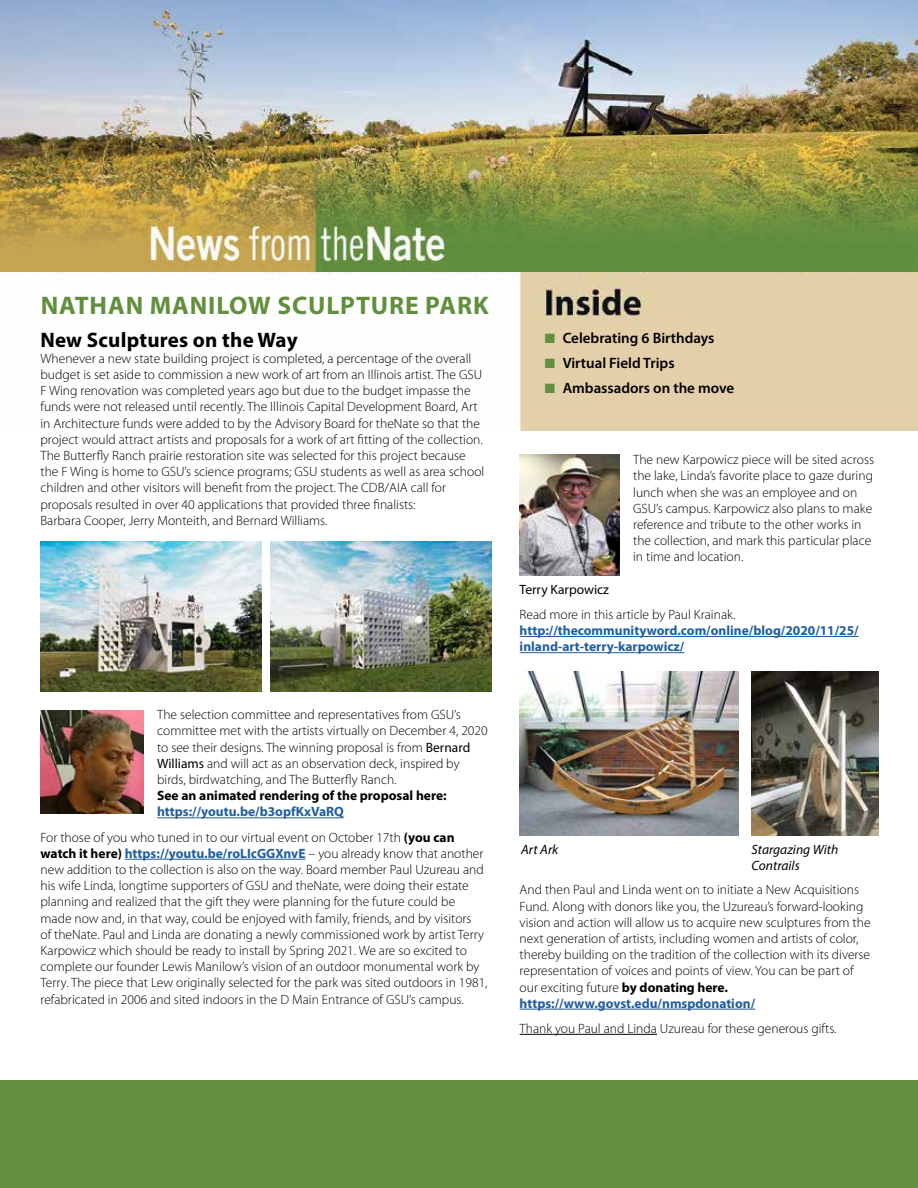
<style>
.page{position:relative;width:918px;height:1188px;background:#fff}
.page>*{position:absolute;margin:0;border:0;box-sizing:border-box;transform-origin:0 0}
.t1{font:700 25.5px "Myriad Pro";letter-spacing:.035em;color:#628f3e}
.t2{font:700 21px "Myriad Pro";letter-spacing:.01em;color:#000}
.t3{font:600 15px "Myriad Pro";color:#000}
.t4{font:300 13.5px/16.2px "Myriad Pro";color:#000}
.t5{font:700 13.5px/16.2px "Myriad Pro";color:#215e9e}
.t6{font:700 13.5px "Myriad Pro";color:#000}
.t7{font:italic 13.5px/16.2px "Myriad Pro";color:#000}
.t8{font:13.5px "Myriad Pro";color:#000}
.s1{font-weight:400}
.s2{font-weight:700;color:#215e9e}
.s3{font-weight:700}
.s4{color:#628f3e}
</style>
<div class="page">
<hr style="left:520px;top:636px;width:339px;height:1px;background:#215e9e">
<hr style="left:520px;top:652px;width:164px;height:1px;background:#215e9e">
<hr style="left:520px;top:1009px;width:235px;height:1px;background:#215e9e">
<hr style="left:520px;top:1034px;width:137px;height:1px;background:#000">
<img style="left:0;top:0;width:918px;height:431px">
<div style="left:0;top:1080px;width:918px;height:108px;background:#628f3e"></div>
<img style="left:0;top:158px;width:918px;height:113px">
<hr style="left:157px;top:817px;width:187px;height:1px;background:#215e9e">
<hr style="left:125px;top:859px;width:181px;height:1px;background:#215e9e">
<img style="left:40px;top:541px;width:221px;height:150px">
<img style="left:270px;top:541px;width:221px;height:150px">
<img style="left:40px;top:711px;width:104px;height:103px">
<img style="left:520px;top:454px;width:100px;height:122px">
<img style="left:520px;top:672px;width:218px;height:164px">
<img style="left:752px;top:672px;width:127px;height:164px">
<h1 class="t1" style="left:41px;top:289px;width:449px">NATHAN MANILOW SCULPTURE PARK</h1>
<h2 class="t2" style="left:40px;top:326px;width:259px">New Sculptures on the Way</h2>
<p class="t4" style="left:40px;top:350px;width:445px">Whenever a new state building project is completed, a percentage of the overall budget is set aside to commission a new work of art from an Illinois artist. The GSU F Wing renovation was completed years ago but due to the budget impasse the funds were not released until recently. The Illinois Capital Development Board, Art in Architecture funds were added to by the Advisory Board for theNate so that the project would attract artists and proposals for a work of art fitting of the collection.<br>The Butterfly Ranch prairie restoration site was selected for this project because the F Wing is home to GSU’s science programs; GSU students as well as area school children and other visitors will benefit from the project. The CDB/AIA call for proposals resulted in over 40 applications that provided three finalists:<br>Barbara Cooper, Jerry Monteith, and Bernard Williams.</p>
<p class="t4" style="left:157px;top:707px;width:332px">The selection committee and representatives from GSU’s committee met with the artists virtually on December 4, 2020 to see their designs. The winning proposal is from <span class="s1">Bernard Williams</span> and will act as an observation deck, inspired by birds, birdwatching, and The Butterfly Ranch.</p>
<p class="t6" style="left:157px;top:787px;width:291px">See an animated rendering of the proposal here:</p>
<p class="t4" style="left:40px;top:800px;width:416px;line-height:25.2px;text-align:center"><span class="s2">https://youtu.be/b3opfKxVaRQ<br></span>For those of you who tuned in to our virtual event on October 17th <span class="s3">(you can</span></p>
<p class="t4" style="left:40px;top:845px;width:449px"><span class="s3">watch it here)</span> <span class="s2">https://youtu.be/roLIcGGXnvE</span> – you already know that another new addition to the collection is also on the way. Board member Paul Uzureau and his wife Linda, longtime supporters of GSU and theNate, were doing their estate planning and realized that the gift they were planning for the future could be made now and, in that way, could be enjoyed with family, friends, and by visitors<br>of theNate. Paul and Linda are donating a newly commissioned work by artist Terry Karpowicz which should be ready to install by Spring 2021. We are so excited to complete our founder Lewis Manilow’s vision of an outdoor monumental work by Terry. The piece that Lew originally selected for the park was sited outdoors in 1981, refabricated in 2006 and sited indoors in the D Main Entrance of GSU’s campus.</p>
<p class="t3" style="left:545px;top:328px;width:171px"><span class="s4">■</span> Celebrating 6 Birthdays</p>
<p class="t3" style="left:545px;top:353px;width:131px"><span class="s4">■</span> Virtual Field Trips</p>
<p class="t3" style="left:545px;top:378px;width:191px"><span class="s4">■</span> Ambassadors on the move</p>
<p class="t8" style="left:520px;top:582px;width:91px">Terry Karpowicz</p>
<p class="t4" style="left:633px;top:452px;width:242px">The new Karpowicz piece will be sited across the lake, Linda’s favorite place to gaze during lunch when she was an employee and on GSU’s campus. Karpowicz also plans to make reference and tribute to the other works in the collection, and mark this particular place in time and location.</p>
<p class="t4" style="left:520px;top:607px;width:217px">Read more in this article by Paul Krainak.</p>
<p class="t5" style="left:520px;top:622px;width:341px">http://thecommunityword.com/online/blog/2020/11/25/ inland-art-terry-karpowicz/</p>
<p class="t7" style="left:521px;top:841px;width:39px">Art Ark</p>
<p class="t7" style="left:751px;top:841px;width:88px">Stargazing With<br>Contrails</p>
<p class="t4" style="left:520px;top:882px;width:352px">And then Paul and Linda went on to initiate a New Acquisitions Fund. Along with donors like you, the Uzureau’s forward-looking vision and action will allow us to acquire new sculptures from the next generation of artists, including women and artists of color, thereby building on the tradition of the collection with its diverse representation of voices and points of view. You can be part of our exciting future <span class="s3">by donating here. </span><span class="s2">https://www.govst.edu/nmspdonation/</span></p>
<p class="t4" style="left:520px;top:1021px;width:318px">Thank you Paul and Linda Uzureau for these generous gifts.</p>
</div>
